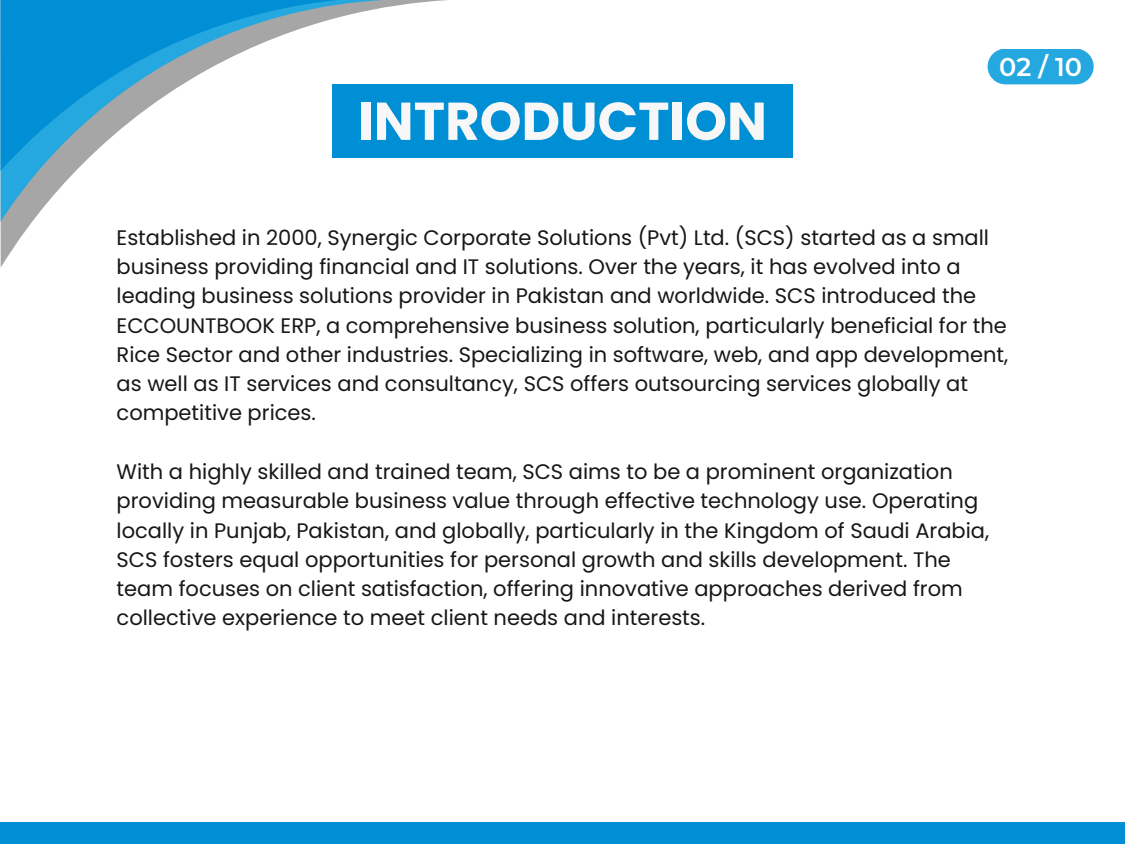
<style>
.page{position:relative;width:1125px;height:844px;background:#fff}
.page>*{position:absolute;margin:0;border:0;box-sizing:border-box;transform-origin:0 0}
.t1{font:700 53.18px "Poppins";color:#f7f7f7}
.t2{font:600 25.65px "Montserrat";color:#fff}
.t3{font:21px/29.2px "Poppins";color:#171717}
</style>
<div class="page">
<div style="left:0;top:822px;width:1125px;height:22px;background:#008fd5"></div>
<svg style="left:1px;top:0;width:447px;height:267px"></svg>
<svg style="left:1px;top:0;width:384px;height:222px"></svg>
<svg style="left:1px;top:0;width:337px;height:171px"></svg>
<div style="left:332px;top:84px;width:461px;height:74px;background:#008fd5"></div>
<div style="left:988px;top:49px;width:106px;height:35px;background:#25a7df;border-radius:18px"></div>
<p class="t1" style="left:358px;top:84px;width:410px">INTRODUCTION</p>
<p class="t2" style="left:999px;top:51px;width:84px">02 / 10</p>
<p class="t3" style="left:117px;top:223px;width:893px">Established in 2000, Synergic Corporate Solutions (Pvt) Ltd. (SCS) started as a small business providing financial and IT solutions. Over the years, it has evolved into a leading business solutions provider in Pakistan and worldwide. SCS introduced the ECCOUNTBOOK ERP, a comprehensive business solution, particularly beneficial for the Rice Sector and other industries. Specializing in software, web, and app development, as well as IT services and consultancy, SCS offers outsourcing services globally at competitive prices.</p>
<p class="t3" style="left:117px;top:457px;width:874px">With a highly skilled and trained team, SCS aims to be a prominent organization providing measurable business value through effective technology use. Operating locally in Punjab, Pakistan, and globally, particularly in the Kingdom of Saudi Arabia, SCS fosters equal opportunities for personal growth and skills development. The team focuses on client satisfaction, offering innovative approaches derived from collective experience to meet client needs and interests.</p>
</div>
